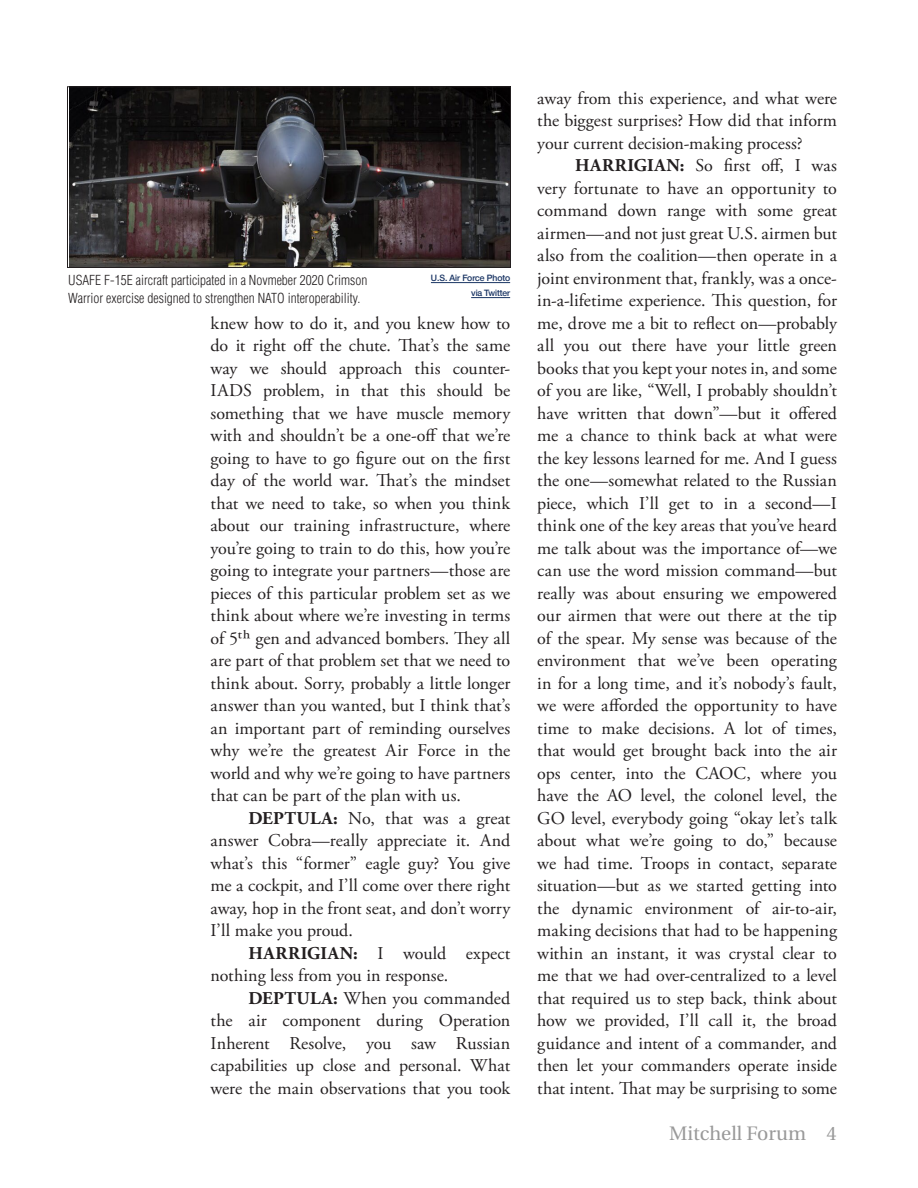
<style>
.page{position:relative;width:918px;height:1188px;background:#fff}
.page>*{position:absolute;margin:0;border:0;box-sizing:border-box;transform-origin:0 0}
.t1{font:19.5px "Heuristica";color:#999}
.Body_Text{font:18px/22.5px "Adobe Garamond Pro";color:#231f20;text-align:justify}
.Captions{font:300 condensed 13.5px/18px "Helvetica";color:#231f20}
.Source_Caption{font:500 9px/15px "Helvetica";color:#1a3564;text-align:right}
.s1{font-weight:700}
</style>
<div class="page">
<img style="left:69px;top:88px;width:440px;height:178px">
<div style="left:67px;top:86px;width:444px;height:182px;border:1px solid #231f20"></div>
<hr style="left:431px;top:282px;width:79px;height:1px;background:#1a3564">
<hr style="left:471px;top:297px;width:39px;height:1px;background:#1a3564">
<p class="Captions" style="left:68px;top:271px;width:301px">USAFE F-15E aircraft participated in a Novmeber 2020 Crimson<br>Warrior exercise designed to strengthen NATO interoperability.</p>
<p class="Source_Caption" style="left:431px;top:270px;width:81px">U.S. Air Force Photo via Twitter</p>
<p class="Body_Text" style="left:211px;top:312px;width:301px">knew how to do it, and you knew how to do it right off the chute. That’s the same way we should approach this counter-IADS problem, in that this should be something that we have muscle memory with and shouldn’t be a one-off that we’re going to have to go figure out on the first day of the world war. That’s the mindset that we need to take, so when you think about our training infrastructure, where you’re going to train to do this, how you’re going to integrate your partners—those are pieces of this particular problem set as we think about where we’re investing in terms of 5th gen and advanced bombers. They all are part of that problem set that we need to think about. Sorry, probably a little longer answer than you wanted, but I think that’s an important part of reminding ourselves why we’re the greatest Air Force in the world and why we’re going to have partners that can be part of the plan with us.</p>
<p class="Body_Text" style="left:211px;top:807px;width:301px;text-indent:38px"><span class="s1">DEPTULA:</span> No, that was a great answer Cobra—really appreciate it. And what’s this “former” eagle guy? You give me a cockpit, and I’ll come over there right away, hop in the front seat, and don’t worry I’ll make you proud.</p>
<p class="Body_Text" style="left:211px;top:942px;width:301px;text-indent:38px"><span class="s1">HARRIGIAN:</span> I would expect nothing less from you in response.</p>
<p class="Body_Text" style="left:211px;top:987px;width:301px;text-indent:38px"><span class="s1">DEPTULA:</span> When you commanded the air component during Operation Inherent Resolve, you saw Russian capabilities up close and personal. What were the main observations that you took</p>
<p class="Body_Text" style="left:537px;top:87px;width:301px">away from this experience, and what were the biggest surprises? How did that inform your current decision-making process?</p>
<p class="Body_Text" style="left:537px;top:155px;width:301px;text-indent:38px"><span class="s1">HARRIGIAN:</span> So first off, I was very fortunate to have an opportunity to command down range with some great airmen—and not just great U.S. airmen but also from the coalition—then operate in a joint environment that, frankly, was a once&shy;in-a-lifetime experience. This question, for me, drove me a bit to reflect on—probably all you out there have your little green books that you kept your notes in, and some of you are like, “Well, I probably shouldn’t have written that down”—but it offered me a chance to think back at what were the key lessons learned for me. And I guess the one—somewhat related to the Russian piece, which I’ll get to in a second—I think one of the key areas that you’ve heard me talk about was the importance of—we can use the word mission command—but really was about ensuring we empowered our airmen that were out there at the tip of the spear. My sense was because of the environment that we’ve been operating in for a long time, and it’s nobody’s fault, we were afforded the opportunity to have time to make decisions. A lot of times, that would get brought back into the air ops center, into the CAOC, where you have the AO level, the colonel level, the GO level, everybody going “okay let’s talk about what we’re going to do,” because we had time. Troops in contact, separate situation—but as we started getting into the dynamic environment of air-to-air, making decisions that had to be happening within an instant, it was crystal clear to me that we had over-centralized to a level that required us to step back, think about how we provided, I’ll call it, the broad guidance and intent of a commander, and then let your commanders operate inside that intent. That may be surprising to some</p>
<p class="t1" style="left:669px;top:1118px;width:169px">Mitchell Forum 4</p>
</div>
